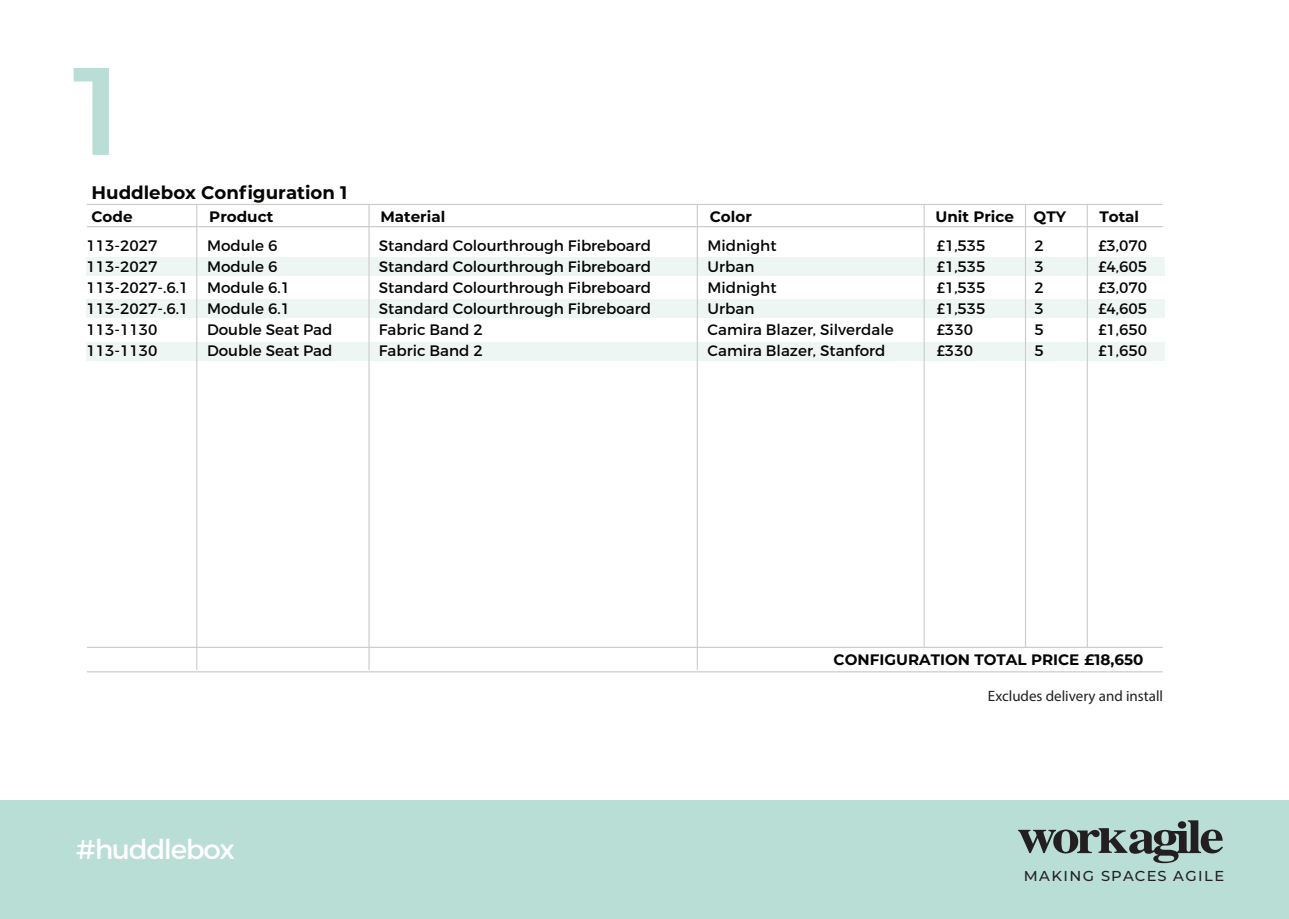
<style>
.page{position:relative;width:1289px;height:919px;background:#fff}
.page>*{position:absolute;margin:0;border:0;box-sizing:border-box;transform-origin:0 0}
.t1{font:600 124.2px "Montserrat";color:#b8ded5}
.t2{font:27.3px "Montserrat";letter-spacing:-.05em;color:#fff}
.t3{font:700 18.15px "Montserrat";color:#050504}
.t4{font:15.15px "Montserrat";color:#050504}
.t5{font:700 15.15px "Montserrat";color:#050504}
.t6{font:15px "Myriad Pro";color:#231f20}
.t7{font:500 14.4px "Montserrat";letter-spacing:.1em;color:#231f20}
</style>
<div class="page">
<div style="left:87px;top:257px;width:1077px;height:19px;background:#eef6f4"></div>
<div style="left:87px;top:299px;width:1077px;height:19px;background:#eef6f4"></div>
<div style="left:87px;top:342px;width:1077px;height:18px;background:#eef6f4"></div>
<div style="left:0;top:800px;width:1288px;height:118px;background:#b8ded5"></div>
<svg style="left:1018px;top:820px;width:204px;height:43px"></svg>
<div style="left:1177px;top:821px;width:9px;height:7px;background:#231f20;border-radius:50%"></div>
<hr style="left:87px;top:646px;width:1075px;height:2px;background:#cccccb">
<hr style="left:87px;top:226px;width:1075px;height:1px;background:#cccccb">
<hr style="left:87px;top:204px;width:1075px;height:1px;background:#cccccb">
<hr style="left:87px;top:671px;width:1075px;height:1px;background:#cccccb">
<hr style="left:1024px;top:204px;width:2px;height:443px;background:#cccccb">
<hr style="left:1086px;top:204px;width:1px;height:444px;background:#cccccb">
<hr style="left:923px;top:204px;width:1px;height:444px;background:#cccccb">
<hr style="left:696px;top:204px;width:2px;height:466px;background:#cccccb">
<hr style="left:368px;top:204px;width:1px;height:466px;background:#cccccb">
<hr style="left:196px;top:204px;width:1px;height:466px;background:#cccccb">
<h1 class="t1" style="left:73px;top:23px;width:50px">1</h1>
<p class="t3" style="left:91px;top:180px;width:257px">Huddlebox Configuration 1</p>
<p class="t5" style="left:91px;top:206px;width:43px">Code</p>
<p class="t5" style="left:209px;top:206px;width:65px">Product</p>
<p class="t5" style="left:380px;top:206px;width:66px">Material</p>
<p class="t5" style="left:709px;top:206px;width:44px">Color</p>
<p class="t5" style="left:935px;top:206px;width:80px">Unit Price</p>
<p class="t5" style="left:1033px;top:206px;width:34px">QTY</p>
<p class="t5" style="left:1099px;top:206px;width:41px">Total</p>
<p class="t4" style="left:87px;top:236px;width:72px">113-2027</p>
<p class="t4" style="left:207px;top:236px;width:72px">Module 6</p>
<p class="t4" style="left:379px;top:236px;width:274px">Standard Colourthrough Fibreboard</p>
<p class="t4" style="left:707px;top:236px;width:70px">Midnight</p>
<p class="t4" style="left:936px;top:236px;width:50px">£1,535</p>
<p class="t4" style="left:1034px;top:236px;width:11px">2</p>
<p class="t4" style="left:1098px;top:236px;width:50px">£3,070</p>
<p class="t4" style="left:87px;top:257px;width:72px">113-2027</p>
<p class="t4" style="left:207px;top:257px;width:72px">Module 6</p>
<p class="t4" style="left:379px;top:257px;width:274px">Standard Colourthrough Fibreboard</p>
<p class="t4" style="left:707px;top:257px;width:48px">Urban</p>
<p class="t4" style="left:936px;top:257px;width:50px">£1,535</p>
<p class="t4" style="left:1034px;top:257px;width:11px">3</p>
<p class="t4" style="left:1098px;top:257px;width:50px">£4,605</p>
<p class="t4" style="left:87px;top:278px;width:205px">113-2027-.6.1 Module 6.1</p>
<p class="t4" style="left:379px;top:278px;width:274px">Standard Colourthrough Fibreboard</p>
<p class="t4" style="left:707px;top:278px;width:70px">Midnight</p>
<p class="t4" style="left:936px;top:278px;width:50px">£1,535</p>
<p class="t4" style="left:1034px;top:278px;width:11px">2</p>
<p class="t4" style="left:1098px;top:278px;width:50px">£3,070</p>
<p class="t4" style="left:87px;top:299px;width:205px">113-2027-.6.1 Module 6.1</p>
<p class="t4" style="left:379px;top:299px;width:274px">Standard Colourthrough Fibreboard</p>
<p class="t4" style="left:707px;top:299px;width:48px">Urban</p>
<p class="t4" style="left:936px;top:299px;width:50px">£1,535</p>
<p class="t4" style="left:1034px;top:299px;width:11px">3</p>
<p class="t4" style="left:1098px;top:299px;width:50px">£4,605</p>
<p class="t4" style="left:87px;top:320px;width:72px">113-1130</p>
<p class="t4" style="left:207px;top:320px;width:127px">Double Seat Pad</p>
<p class="t4" style="left:379px;top:320px;width:105px">Fabric Band 2</p>
<p class="t4" style="left:707px;top:320px;width:188px">Camira Blazer, Silverdale</p>
<p class="t4" style="left:936px;top:320px;width:38px">£330</p>
<p class="t4" style="left:1034px;top:320px;width:11px">5</p>
<p class="t4" style="left:1098px;top:320px;width:50px">£1,650</p>
<p class="t4" style="left:87px;top:341px;width:72px">113-1130</p>
<p class="t4" style="left:207px;top:341px;width:127px">Double Seat Pad</p>
<p class="t4" style="left:379px;top:341px;width:105px">Fabric Band 2</p>
<p class="t4" style="left:707px;top:341px;width:179px">Camira Blazer, Stanford</p>
<p class="t4" style="left:936px;top:341px;width:38px">£330</p>
<p class="t4" style="left:1034px;top:341px;width:11px">5</p>
<p class="t4" style="left:1098px;top:341px;width:50px">£1,650</p>
<p class="t5" style="left:833px;top:648px;width:311px">CONFIGURATION TOTAL PRICE £18,650</p>
<h2 class="t2" style="left:76px;top:832px;width:160px">#huddlebox</h2>
<p class="t6" style="left:987px;top:686px;width:177px">Excludes delivery and install</p>
<p class="t7" style="left:1023px;top:865px;width:202px">MAKING SPACES AGILE</p>
</div>
